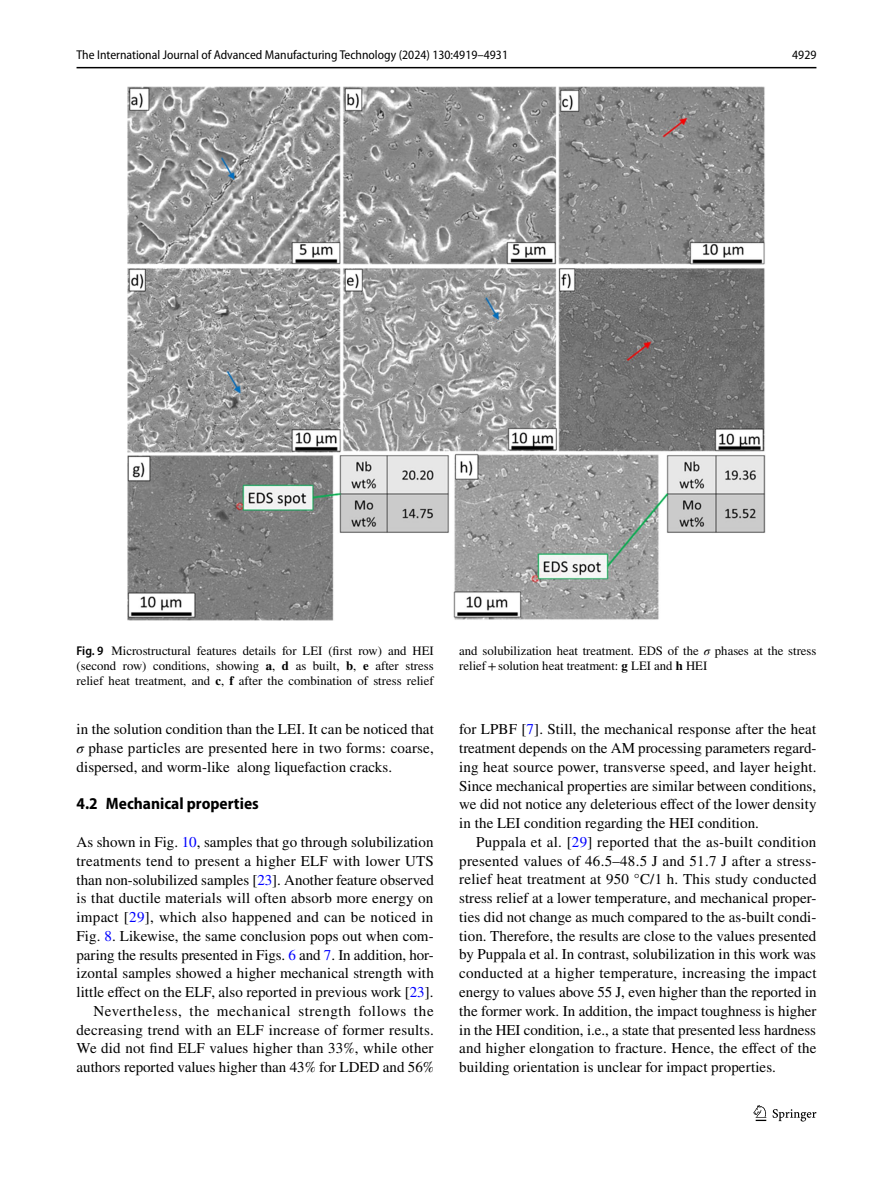
<style>
.page{position:relative;width:893px;height:1187px;background:#fff}
.page>*{position:absolute;margin:0;border:0;box-sizing:border-box;transform-origin:0 0}
.t1{font:700 semi-condensed 16.5px "Myriad Pro";color:#000}
.t2{font:15px/18.8px "STIX";letter-spacing:.005em;color:#000;text-align:justify}
.t3{font:12.75px/15px "STIX";color:#000;text-align:justify}
.t4{font:semi-condensed 12.75px "Myriad Pro";color:#000}
.s1{font-family:"Myriad Pro";font-weight:600;font-stretch:semi-condensed}
.s2{font-weight:700}
.s3{font-style:italic}
.s4{color:#00f}
</style>
<div class="page">
<hr style="left:77px;top:67px;width:739px;height:1px;background:#000">
<svg style="left:753px;top:1105px;width:13px;height:15px"></svg>
<svg style="left:773px;top:1109px;width:43px;height:12px"></svg>
<img style="left:128px;top:87px;width:637px;height:533px">
<p class="t4" style="left:77px;top:48px;width:433px">The International Journal of Advanced Manufacturing Technology (2024) 130:4919–4931</p>
<p class="t4" style="left:792px;top:48px;width:26px">4929</p>
<p class="t3" style="left:77px;top:644px;width:359px"><span class="s1">Fig. 9</span> Microstructural features details for LEI (first row) and HEI (second row) conditions, showing <span class="s2">a</span>, <span class="s2">d</span> as built, <span class="s2">b</span>, <span class="s2">e</span> after stress relief heat treatment, and <span class="s2">c</span>, <span class="s2">f</span> after the combination of stress relief</p>
<p class="t3" style="left:459px;top:644px;width:359px">and solubilization heat treatment. EDS of the <span class="s3">σ</span> phases at the stress relief+solution heat treatment: <span class="s2">g</span> LEI and <span class="s2">h</span> HEI</p>
<p class="t2" style="left:77px;top:721px;width:359px">in the solution condition than the LEI. It can be noticed that <span class="s3">σ</span> phase particles are presented here in two forms: coarse, dispersed, and worm-like along liquefaction cracks.</p>
<p class="t1" style="left:77px;top:794px;width:184px">4.2 Mechanical properties</p>
<p class="t2" style="left:77px;top:833px;width:359px;text-align:right">As shown in Fig. <span class="s4">10</span>, samples that go through solubilization treatments tend to present a higher ELF with lower UTS than non-solubilized samples [<span class="s4">23</span>]. Another feature observed is that ductile materials will often absorb more energy on impact [<span class="s4">29</span>], which also happened and can be noticed in Fig. <span class="s4">8</span>. Likewise, the same conclusion pops out when com&shy;paring the results presented in Figs. <span class="s4">6</span> and <span class="s4">7</span>. In addition, hor&shy;izontal samples showed a higher mechanical strength with little effect on the ELF, also reported in previous work [<span class="s4">23</span>].<br>Nevertheless, the mechanical strength follows the decreasing trend with an ELF increase of former results.<br>We did not find ELF values higher than 33%, while other authors reported values higher than 43% for LDED and 56%</p>
<p class="t2" style="left:459px;top:721px;width:359px">for LPBF [<span class="s4">7</span>]. Still, the mechanical response after the heat treatment depends on the AM processing parameters regard&shy;ing heat source power, transverse speed, and layer height.<br>Since mechanical properties are similar between conditions, we did not notice any deleterious effect of the lower density in the LEI condition regarding the HEI condition.</p>
<p class="t2" style="left:459px;top:833px;width:359px;text-indent:17px">Puppala et al. [<span class="s4">29</span>] reported that the as-built condition presented values of 46.5–48.5 J and 51.7 J after a stress&shy;relief heat treatment at 950 °C/1 h. This study conducted stress relief at a lower temperature, and mechanical proper&shy;ties did not change as much compared to the as-built condi&shy;tion. Therefore, the results are close to the values presented by Puppala et al. In contrast, solubilization in this work was conducted at a higher temperature, increasing the impact energy to values above 55 J, even higher than the reported in the former work. In addition, the impact toughness is higher in the HEI condition, i.e., a state that presented less hardness and higher elongation to fracture. Hence, the effect of the building orientation is unclear for impact properties.</p>
</div>
